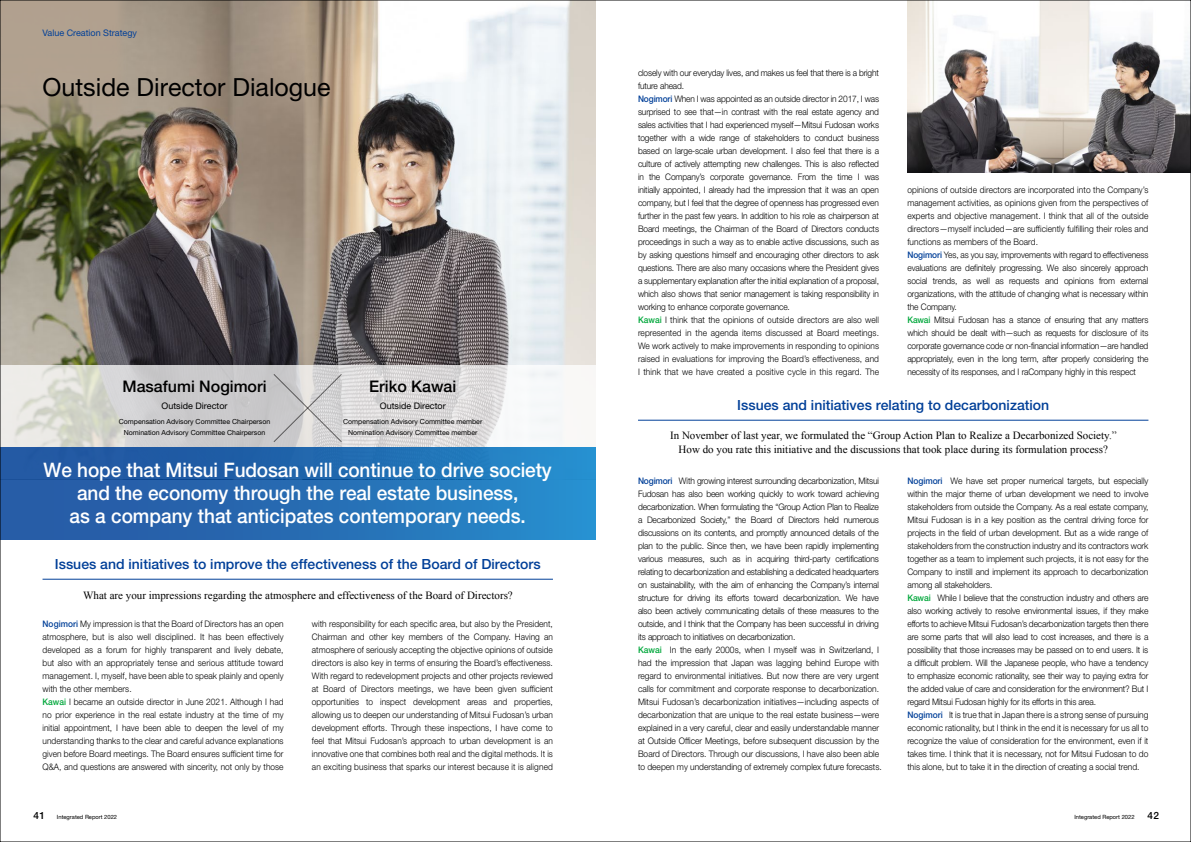
<style>
.page{position:relative;width:1191px;height:842px;background:#fff}
.page>*{position:absolute;margin:0;border:0;box-sizing:border-box;transform-origin:0 0}
.t1{font:25px "Helvetica Neue LT Std";color:#000}
.t2{font:500 20px/23px "Helvetica Neue LT Std";letter-spacing:-.005em;color:#fff;text-align:center;scale:.95 1}
.t3{font:500 16px "Helvetica Neue LT Std";color:#000}
.t4{font:500 14px "Helvetica Neue LT Std";color:#003f98}
.t5{font:11px/14px "Times New Roman";color:#000;text-align:center}
.t6{font:500 10px "Helvetica Neue LT Std";color:#000}
.t7{font:300 9px/13px "Helvetica Neue LT Std";letter-spacing:-.01em;color:#000;scale:.93 1}
.t8{font:300 9px/13px "Helvetica Neue LT Std";letter-spacing:-.01em;color:#000;scale:.94 1}
.t9{font:9px "Helvetica Neue LT Std";color:#000}
.t10{font:9px "Helvetica Neue LT Std";color:#003f98}
.t11{font:7px/11px "Helvetica Neue LT Std";color:#000;text-align:center}
.t12{font:5.8px "Helvetica Neue LT Std";color:#000}
.s1{font-weight:500;color:#003f98}
.s2{font-weight:500;color:#00a73b}
.s3{font-weight:500;font-size:10px}
</style>
<div class="page">
<img style="left:2px;top:2px;width:593px;height:364px">
<svg style="left:2px;top:366px;width:560px;height:81px;background:#dadad9"></svg>
<hr style="left:43px;top:579px;width:510px;height:1px;background:#003f98">
<img style="left:2px;top:2px;width:154px;height:176px">
<div style="left:0;top:447px;width:595px;height:92px;background:linear-gradient(to right,#24519d,#258aca)"></div>
<svg style="left:273px;top:374px;width:69px;height:68px;background:#cdcccd"></svg>
<img style="left:907px;top:2px;width:282px;height:171px">
<hr style="left:638px;top:420px;width:510px;height:1px;background:#003f98">
<p class="t10" style="left:43px;top:28px;width:96px">Value Creation Strategy</p>
<h1 class="t1" style="left:43px;top:72px;width:290px">Outside Director Dialogue</h1>
<h3 class="t3" style="left:122px;top:377px;width:146px">Masafumi Nogimori</h3>
<p class="t9" style="left:162px;top:400px;width:67px">Outside Director</p>
<h3 class="t3" style="left:369px;top:377px;width:89px">Eriko Kawai</h3>
<p class="t9" style="left:380px;top:400px;width:67px">Outside Director</p>
<p class="t11" style="left:119px;top:415px;width:153px">Compensation Advisory Committee Chairperson<br>Nomination Advisory Committee Chairperson</p>
<p class="t11" style="left:343px;top:415px;width:141px">Compensation Advisory Committee member<br>Nomination Advisory Committee member</p>
<h2 class="t2" style="left:44px;top:458px;width:536px">We hope that Mitsui Fudosan will continue to drive society and the economy through the real estate business,<br>as a company that anticipates contemporary needs.</h2>
<h3 class="t4" style="left:55px;top:556px;width:487px">Issues and initiatives to improve the effectiveness of the Board of Directors</h3>
<p class="t5" style="left:83px;top:588px;width:431px">What are your impressions regarding the atmosphere and effectiveness of the Board of Directors?</p>
<p class="t7" style="left:43px;top:617px;width:261px"><span class="s1">Nogimori</span> My impression is that the Board of Directors has an open atmosphere, but is also well disciplined. It has been effectively developed as a forum for highly transparent and lively debate, but also with an appropriately tense and serious attitude toward management. I, myself, have been able to speak plainly and openly with the other members.<br><span class="s2">Kawai</span> I became an outside director in June 2021. Although I had no prior experience in the real estate industry at the time of my initial appointment, I have been able to deepen the level of my understanding thanks to the clear and careful advance explanations given before Board meetings. The Board ensures sufficient time for Q&amp;A, and questions are answered with sincerity, not only by those</p>
<p class="t7" style="left:312px;top:617px;width:261px;text-align:justify">with responsibility for each specific area, but also by the President, Chairman and other key members of the Company. Having an atmosphere of seriously accepting the objective opinions of outside directors is also key in terms of ensuring the Board’s effectiveness.<br>With regard to redevelopment projects and other projects reviewed at Board of Directors meetings, we have been given sufficient opportunities to inspect development areas and properties, allowing us to deepen our understanding of Mitsui Fudosan’s urban development efforts. Through these inspections, I have come to feel that Mitsui Fudosan’s approach to urban development is an innovative one that combines both real and the digital methods. It is an exciting business that sparks our interest because it is aligned</p>
<p class="t7" style="left:638px;top:66px;width:261px">closely with our everyday lives, and makes us feel that there is a bright future ahead.<br><span class="s1">Nogimori</span> When I was appointed as an outside director in 2017, I was surprised to see that—in contrast with the real estate agency and sales activities that I had experienced myself—Mitsui Fudosan works together with a wide range of stakeholders to conduct business based on large-scale urban development. I also feel that there is a culture of actively attempting new challenges. This is also reflected in the Company’s corporate governance. From the time I was initially appointed, I already had the impression that it was an open company, but I feel that the degree of openness has progressed even further in the past few years. In addition to his role as chairperson at Board meetings, the Chairman of the Board of Directors conducts proceedings in such a way as to enable active discussions, such as by asking questions himself and encouraging other directors to ask questions. There are also many occasions where the President gives a supplementary explanation after the initial explanation of a proposal, which also shows that senior management is taking responsibility in working to enhance corporate governance.<br><span class="s2">Kawai</span> I think that the opinions of outside directors are also well represented in the agenda items discussed at Board meetings.<br>We work actively to make improvements in responding to opinions raised in evaluations for improving the Board’s effectiveness, and I think that we have created a positive cycle in this regard. The</p>
<p class="t7" style="left:907px;top:183px;width:261px">opinions of outside directors are incorporated into the Company’s management activities, as opinions given from the perspectives of experts and objective management. I think that all of the outside directors—myself included—are sufficiently fulfilling their roles and functions as members of the Board.<br><span class="s1">Nogimori</span> Yes, as you say, improvements with regard to effectiveness evaluations are definitely progressing. We also sincerely approach social trends, as well as requests and opinions from external organizations, with the attitude of changing what is necessary within the Company.<br><span class="s2">Kawai</span> Mitsui Fudosan has a stance of ensuring that any matters which should be dealt with—such as requests for disclosure of its corporate governance code or non-financial information—are handled appropriately, even in the long term, after properly considering the necessity of its responses, and I raCompany highly in this respect</p>
<h3 class="t4" style="left:737px;top:397px;width:313px">Issues and initiatives relating to decarbonization</h3>
<p class="t5" style="left:670px;top:428px;width:448px">In November of last year, we formulated the “Group Action Plan to Realize a Decarbonized Society.”<br>How do you rate this initiative and the discussions that took place during its formulation process?</p>
<p class="t8" style="left:638px;top:474px;width:261px"><span class="s1">Nogimori</span> With growing interest surrounding decarbonization, Mitsui Fudosan has also been working quickly to work toward achieving decarbonization. When formulating the “Group Action Plan to Realize a Decarbonized Society,” the Board of Directors held numerous discussions on its contents, and promptly announced details of the plan to the public. Since then, we have been rapidly implementing various measures, such as in acquiring third-party certifications relating to decarbonization and establishing a dedicated headquarters on sustainability, with the aim of enhancing the Company’s internal structure for driving its efforts toward decarbonization. We have also been actively communicating details of these measures to the outside, and I think that the Company has been successful in driving its approach to initiatives on decarbonization.<br><span class="s2">Kawai</span> In the early 2000s, when I myself was in Switzerland, I had the impression that Japan was lagging behind Europe with regard to environmental initiatives. But now there are very urgent calls for commitment and corporate response to decarbonization.<br>Mitsui Fudosan’s decarbonization initiatives—including aspects of decarbonization that are unique to the real estate business—were explained in a very careful, clear and easily understandable manner at Outside Officer Meetings, before subsequent discussion by the Board of Directors. Through our discussions, I have also been able to deepen my understanding of extremely complex future forecasts.</p>
<p class="t8" style="left:907px;top:474px;width:258px"><span class="s1">Nogimori</span> We have set proper numerical targets, but especially within the major theme of urban development we need to involve stakeholders from outside the Company. As a real estate company, Mitsui Fudosan is in a key position as the central driving force for projects in the field of urban development. But as a wide range of stakeholders from the construction industry and its contractors work together as a team to implement such projects, it is not easy for the Company to instill and implement its approach to decarbonization among all stakeholders.<br><span class="s2">Kawai</span> While I believe that the construction industry and others are also working actively to resolve environmental issues, if they make efforts to achieve Mitsui Fudosan’s decarbonization targets then there are some parts that will also lead to cost increases, and there is a possibility that those increases may be passed on to end users. It is a difficult problem. Will the Japanese people, who have a tendency to emphasize economic rationality, see their way to paying extra for the added value of care and consideration for the environment? But I regard Mitsui Fudosan highly for its efforts in this area.<br><span class="s1">Nogimori</span> It is true that in Japan there is a strong sense of pursuing economic rationality, but I think in the end it is necessary for us all to recognize the value of consideration for the environment, even if it takes time. I think that it is necessary, not for Mitsui Fudosan to do this alone, but to take it in the direction of creating a social trend.</p>
<p class="t12" style="left:34px;top:813px;width:85px"><span class="s3">41</span> Integrated Report 2022</p>
<p class="t12" style="left:1074px;top:813px;width:62px">Integrated Report 2022</p>
<p class="t6" style="left:1147px;top:809px;width:13px">42</p>
</div>
